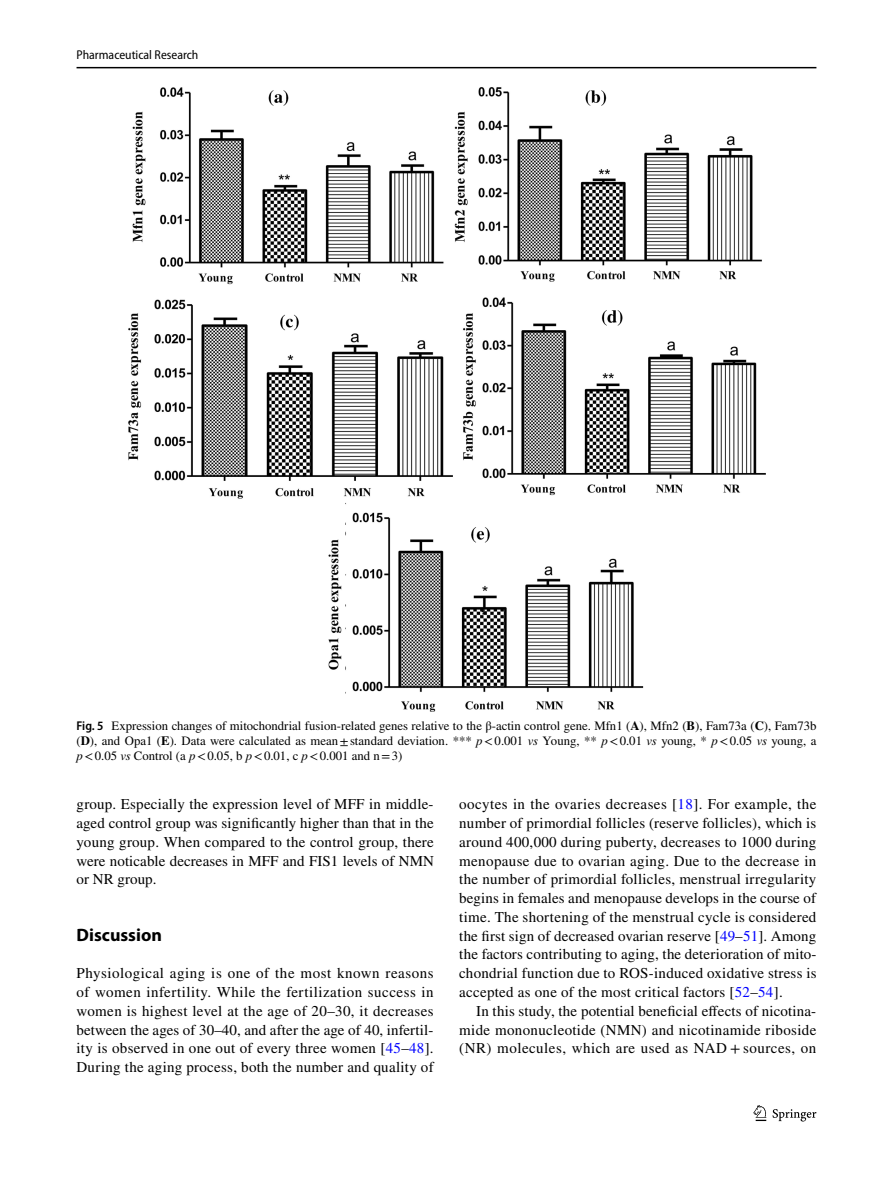
<style>
.page{position:relative;width:893px;height:1187px;background:#fff}
.page>*{position:absolute;margin:0;border:0;box-sizing:border-box;transform-origin:0 0}
.t1{font:700 18px "Myriad Pro";color:#000}
.t2{font:15px/18.8px "STIX";letter-spacing:.02em;color:#000;text-align:justify}
.t3{font:12.75px/15px "STIX";color:#000;text-align:justify}
.t4{font:semi-condensed 12.75px "Myriad Pro";color:#000}
.s1{font-family:"Myriad Pro";font-weight:600;font-stretch:semi-condensed}
.s2{font-weight:700}
.s3{font-style:italic}
.s4{color:#00f}
</style>
<div class="page">
<hr style="left:77px;top:67px;width:739px;height:1px;background:#000">
<svg style="left:753px;top:1105px;width:13px;height:15px"></svg>
<svg style="left:773px;top:1109px;width:43px;height:12px"></svg>
<img style="left:128px;top:87px;width:637px;height:624px">
<p class="t4" style="left:77px;top:48px;width:123px">Pharmaceutical Research</p>
<p class="t3" style="left:77px;top:718px;width:741px"><span class="s1">Fig. 5</span> Expression changes of mitochondrial fusion-related genes relative to the β-actin control gene. Mfn1 (<span class="s2">A</span>), Mfn2 (<span class="s2">B</span>), Fam73a (<span class="s2">C</span>), Fam73b (<span class="s2">D</span>), and Opa1 (<span class="s2">E</span>). Data were calculated as mean±standard deviation. *** <span class="s3">p</span>&lt;0.001 <span class="s3">vs</span> Young, ** <span class="s3">p</span>&lt;0.01 <span class="s3">vs</span> young, * <span class="s3">p</span>&lt;0.05 <span class="s3">vs</span> young, a <span class="s3">p</span>&lt;0.05 <span class="s3">vs</span> Control (a <span class="s3">p</span>&lt;0.05, b <span class="s3">p</span>&lt;0.01, c <span class="s3">p</span>&lt;0.001 and n=3)</p>
<p class="t2" style="left:77px;top:796px;width:359px">group. Especially the expression level of MFF in middle&shy;aged control group was significantly higher than that in the young group. When compared to the control group, there were noticable decreases in MFF and FIS1 levels of NMN or NR group.</p>
<p class="t1" style="left:77px;top:922px;width:87px">Discussion</p>
<p class="t2" style="left:77px;top:964px;width:359px">Physiological aging is one of the most known reasons of women infertility. While the fertilization success in women is highest level at the age of 20–30, it decreases between the ages of 30–40, and after the age of 40, infertil&shy;ity is observed in one out of every three women [<span class="s4">45</span>–<span class="s4">48</span>].<br>During the aging process, both the number and quality of</p>
<p class="t2" style="left:459px;top:796px;width:359px">oocytes in the ovaries decreases [<span class="s4">18</span>]. For example, the number of primordial follicles (reserve follicles), which is around 400,000 during puberty, decreases to 1000 during menopause due to ovarian aging. Due to the decrease in the number of primordial follicles, menstrual irregularity begins in females and menopause develops in the course of time. The shortening of the menstrual cycle is considered the first sign of decreased ovarian reserve [<span class="s4">49</span>–<span class="s4">51</span>]. Among the factors contributing to aging, the deterioration of mito&shy;chondrial function due to ROS-induced oxidative stress is accepted as one of the most critical factors [<span class="s4">52</span>–<span class="s4">54</span>].</p>
<p class="t2" style="left:459px;top:1002px;width:359px;text-indent:17px">In this study, the potential beneficial effects of nicotina&shy;mide mononucleotide (NMN) and nicotinamide riboside (NR) molecules, which are used as NAD + sources, on</p>
</div>
